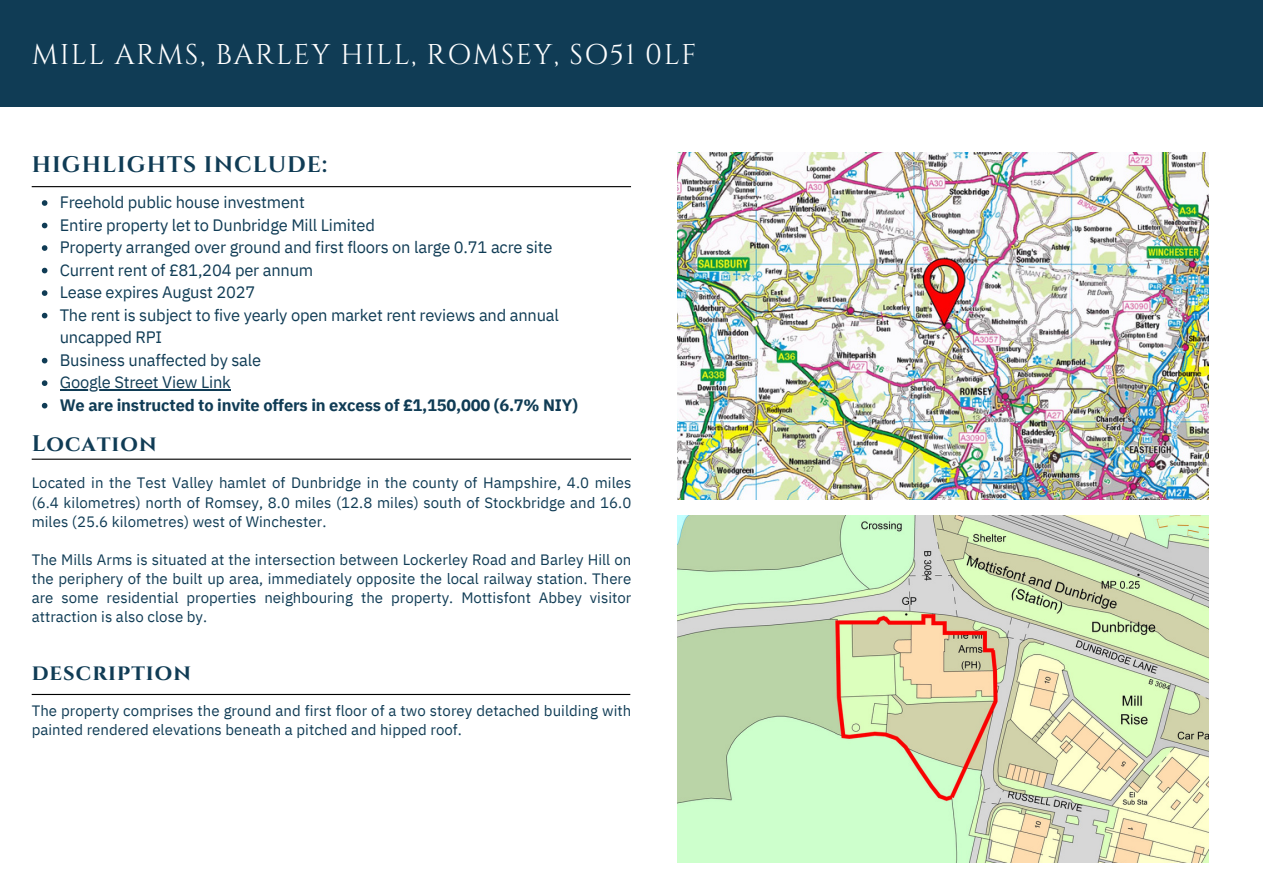
<style>
.page{position:relative;width:1263px;height:894px;background:#fff}
.page>*{position:absolute;margin:0;border:0;box-sizing:border-box;transform-origin:0 0}
.t1{font:28.5px "Cinzel";letter-spacing:.05em;color:#fff}
.t2{font:700 22.5px "Cinzel";letter-spacing:.045em;color:#103c55}
.t3{font:16.5px/22.5px "IBM Plex Sans";letter-spacing:-.01em;color:#103c55}
.t4{font:700 16.5px "IBM Plex Sans";letter-spacing:-.01em;color:#103c55}
.t5{font:15px/19px "IBM Plex Sans";letter-spacing:.005em;color:#103c55;text-align:justify}
</style>
<div class="page">
<div style="left:0;top:0;width:1263px;height:106px;background:#103c55"></div>
<hr style="left:32px;top:186px;width:599px;height:1px;background:#000">
<svg style="left:42px;top:200px;width:5px;height:6px"></svg>
<svg style="left:42px;top:223px;width:5px;height:5px"></svg>
<svg style="left:42px;top:245px;width:5px;height:6px"></svg>
<svg style="left:42px;top:268px;width:5px;height:5px"></svg>
<svg style="left:42px;top:290px;width:5px;height:6px"></svg>
<svg style="left:42px;top:313px;width:5px;height:5px"></svg>
<svg style="left:42px;top:358px;width:5px;height:5px"></svg>
<svg style="left:42px;top:380px;width:5px;height:6px"></svg>
<hr style="left:60px;top:389px;width:102px;height:1px;background:#103c55">
<hr style="left:162px;top:389px;width:69px;height:1px;background:#103c55">
<svg style="left:42px;top:403px;width:5px;height:5px"></svg>
<img style="left:677px;top:153px;width:531px;height:346px">
<hr style="left:32px;top:458px;width:599px;height:1px;background:#000">
<hr style="left:32px;top:693px;width:598px;height:1px;background:#000">
<img style="left:677px;top:515px;width:531px;height:347px">
<h3 class="t1" style="left:32px;top:36px;width:666px">MILL ARMS, BARLEY HILL, ROMSEY, SO51 0LF</h3>
<p class="t2" style="left:32px;top:150px;width:297px">HIGHLIGHTS INCLUDE:</p>
<h1 class="t3" style="left:60px;top:190px;width:247px">Freehold public house investment</h1>
<h2 class="t3" style="left:60px;top:213px;width:317px">Entire property let to Dunbridge Mill Limited</h2>
<p class="t3" style="left:60px;top:235px;width:494px">Property arranged over ground and first floors on large 0.71 acre site</p>
<p class="t3" style="left:60px;top:258px;width:255px">Current rent of £81,204 per annum</p>
<p class="t3" style="left:60px;top:280px;width:197px">Lease expires August 2027</p>
<p class="t3" style="left:60px;top:303px;width:501px">The rent is subject to five yearly open market rent reviews and annual uncapped RPI</p>
<p class="t3" style="left:60px;top:348px;width:203px">Business unaffected by sale</p>
<p class="t3" style="left:60px;top:370px;width:173px">Google Street View Link</p>
<p class="t4" style="left:60px;top:393px;width:520px">We are instructed to invite offers in excess of £1,150,000 (6.7% NIY)</p>
<p class="t2" style="left:32px;top:429px;width:126px">Location</p>
<p class="t5" style="left:32px;top:473px;width:601px">Located in the Test Valley hamlet of Dunbridge in the county of Hampshire, 4.0 miles (6.4 kilometres) north of Romsey, 8.0 miles (12.8 miles) south of Stockbridge and 16.0 miles (25.6 kilometres) west of Winchester.</p>
<h3 class="t5" style="left:32px;top:549px;width:601px">The Mills Arms is situated at the intersection between Lockerley Road and Barley Hill on the periphery of the built up area, immediately opposite the local railway station. There are some residential properties neighbouring the property. Mottisfont Abbey visitor attraction is also close by.</h3>
<p class="t2" style="left:32px;top:658px;width:161px">description</p>
<p class="t5" style="left:32px;top:700px;width:601px">The property comprises the ground and first floor of a two storey detached building with painted rendered elevations beneath a pitched and hipped roof.</p>
</div>
